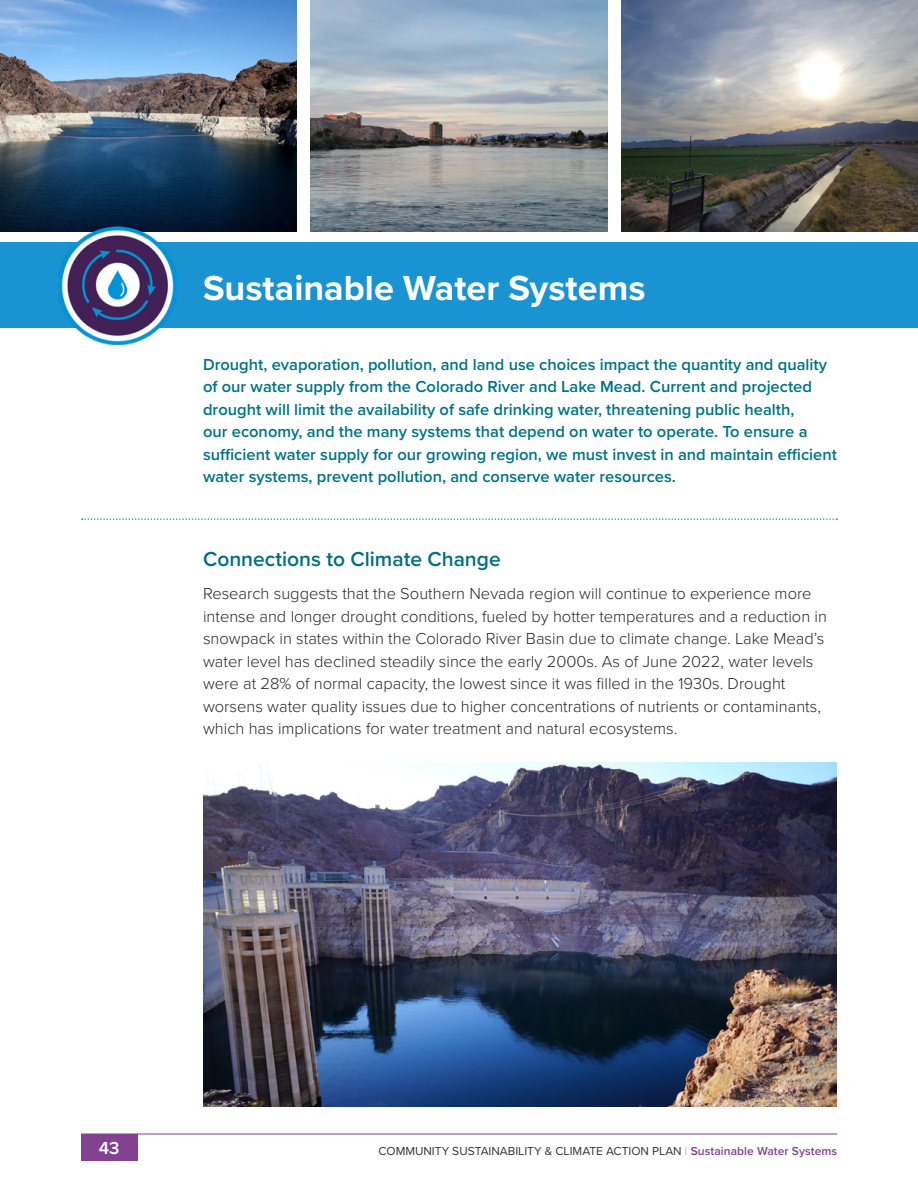
<style>
.page{position:relative;width:918px;height:1188px;background:#fff}
.page>*{position:absolute;margin:0;border:0;box-sizing:border-box;transform-origin:0 0}
.F_Heading_1{font:700 36px "Proxima Nova";color:#fff}
.F_Heading_3{font:600 21px "Proxima Nova";color:#006f82}
.t1{font:600 18px "Proxima Nova";color:#fff}
.Body_Text{font:300 16.5px/22.5px "Proxima Nova";color:#292829}
.Intro_Text{font:600 16.5px/22.5px "Proxima Nova";color:#007486}
.t2{font:12px "Proxima Nova";color:#333}
.s1{color:#c598c6}
.s2{font-weight:600;color:#83428f}
</style>
<div class="page">
<img style="left:203px;top:762px;width:634px;height:345px">
<div style="left:81px;top:1134px;width:56px;height:27px;background:#83428f"></div>
<hr style="left:81px;top:1134px;width:756px;height:1px;background:#83428f">
<img style="left:0;top:0;width:297px;height:232px">
<div style="left:0;top:242px;width:918px;height:86px;background:#1993d2"></div>
<img style="left:59px;top:227px;width:117px;height:117px">
<img style="left:621px;top:0;width:297px;height:232px">
<img style="left:310px;top:0;width:298px;height:232px">
<svg style="left:82px;top:518px;width:755px;height:2px"></svg>
<p class="F_Heading_1" style="left:203px;top:261px;width:444px">Sustainable Water Systems</p>
<p class="Intro_Text" style="left:203px;top:353px;width:635px">Drought, evaporation, pollution, and land use choices impact the quantity and quality of our water supply from the Colorado River and Lake Mead. Current and projected drought will limit the availability of safe drinking water, threatening public health,<br>our economy, and the many systems that depend on water to operate. To ensure a sufficient water supply for our growing region, we must invest in and maintain efficient water systems, prevent pollution, and conserve water resources.</p>
<p class="F_Heading_3" style="left:203px;top:543px;width:299px">Connections to Climate Change</p>
<p class="Body_Text" style="left:203px;top:581px;width:625px">Research suggests that the Southern Nevada region will continue to experience more intense and longer drought conditions, fueled by hotter temperatures and a reduction in snowpack in states within the Colorado River Basin due to climate change. Lake Mead’s water level has declined steadily since the early 2000s. As of June 2022, water levels were at 28% of normal capacity, the lowest since it was filled in the 1930s. Drought worsens water quality issues due to higher concentrations of nutrients or contaminants, which has implications for water treatment and natural ecosystems.</p>
<p class="t1" style="left:99px;top:1134px;width:22px">43</p>
<p class="t2" style="left:378px;top:1142px;width:460px">COMMUNITY SUSTAINABILITY &amp; CLIMATE ACTION PLAN <span class="s1">|</span> <span class="s2">Sustainable Water Systems</span></p>
</div>
